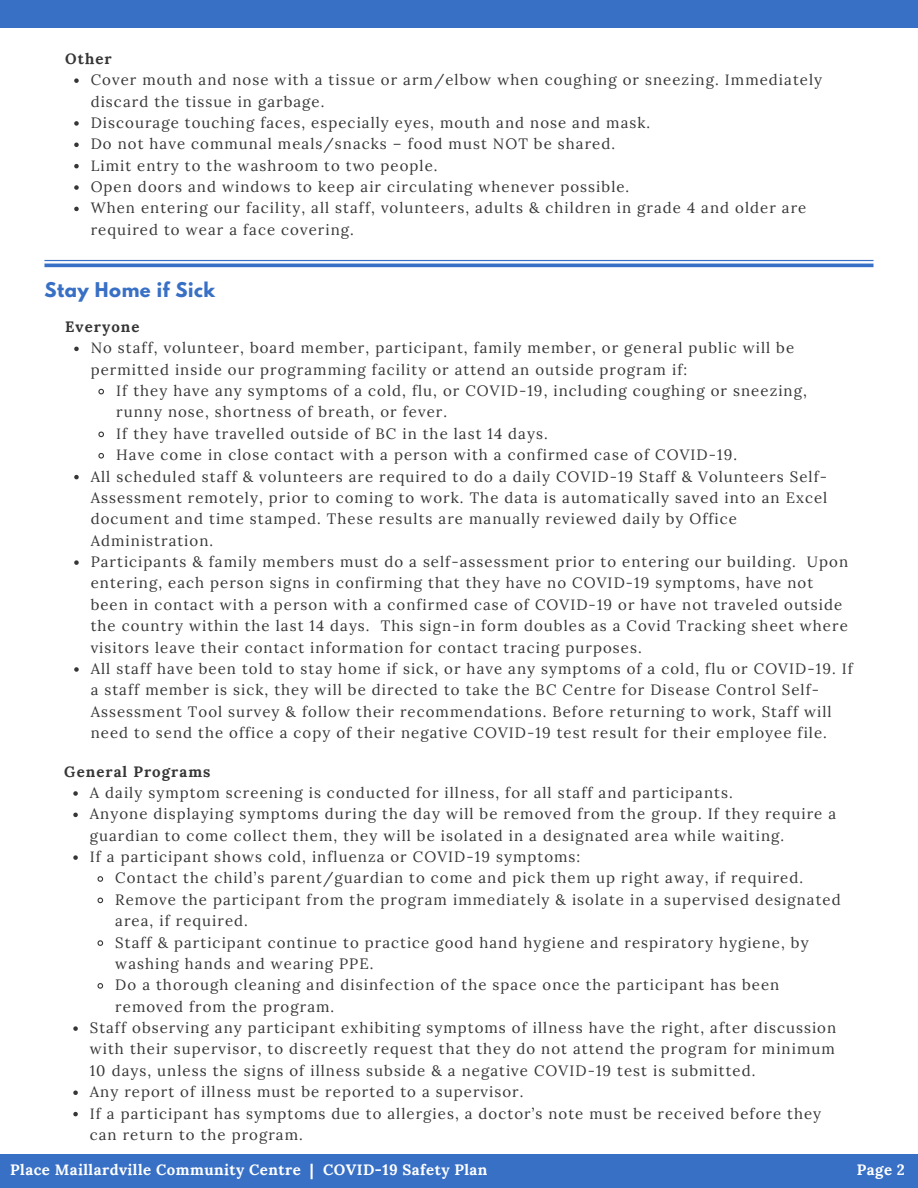
<style>
.page{position:relative;width:918px;height:1188px;background:#fff}
.page>*{position:absolute;margin:0;border:0;box-sizing:border-box;transform-origin:0 0}
.t1{font:700 18px "League Spartan";letter-spacing:.03em;color:#3870c5}
.t2{font:15px/21.3px "Lora";letter-spacing:.07em;color:#363636}
.t3{font:700 15px "Lora";letter-spacing:.03em;color:#fff}
.t4{font:700 15px "Lora";letter-spacing:.07em;color:#363636}
</style>
<div class="page">
<div style="left:0;top:0;width:918px;height:28px;background:#3870c5"></div>
<div style="left:0;top:1154px;width:918px;height:34px;background:#3870c5"></div>
<svg style="left:74px;top:78px;width:5px;height:5px"></svg>
<svg style="left:74px;top:121px;width:5px;height:5px"></svg>
<svg style="left:74px;top:143px;width:5px;height:4px"></svg>
<svg style="left:74px;top:164px;width:5px;height:4px"></svg>
<svg style="left:74px;top:185px;width:5px;height:5px"></svg>
<svg style="left:74px;top:207px;width:5px;height:4px"></svg>
<hr style="left:44px;top:260px;width:830px;height:1px;background:#3870c5">
<hr style="left:44px;top:264px;width:830px;height:3px;background:#3870c5">
<svg style="left:74px;top:347px;width:5px;height:4px"></svg>
<svg style="left:98px;top:388px;width:6px;height:7px"></svg>
<svg style="left:98px;top:431px;width:6px;height:7px"></svg>
<svg style="left:98px;top:453px;width:6px;height:6px"></svg>
<svg style="left:74px;top:475px;width:5px;height:4px"></svg>
<svg style="left:74px;top:560px;width:5px;height:5px"></svg>
<svg style="left:74px;top:667px;width:5px;height:5px"></svg>
<svg style="left:73px;top:791px;width:5px;height:5px"></svg>
<svg style="left:73px;top:813px;width:5px;height:4px"></svg>
<svg style="left:73px;top:855px;width:5px;height:5px"></svg>
<svg style="left:97px;top:876px;width:7px;height:6px"></svg>
<svg style="left:97px;top:897px;width:7px;height:7px"></svg>
<svg style="left:97px;top:940px;width:7px;height:6px"></svg>
<svg style="left:97px;top:983px;width:7px;height:6px"></svg>
<svg style="left:73px;top:1026px;width:5px;height:5px"></svg>
<svg style="left:73px;top:1090px;width:5px;height:5px"></svg>
<svg style="left:73px;top:1112px;width:5px;height:4px"></svg>
<p class="t4" style="left:65px;top:49px;width:48px">Other</p>
<p class="t2" style="left:91px;top:69px;width:733px">Cover mouth and nose with a tissue or arm/elbow when coughing or sneezing. Immediately discard the tissue in garbage.</p>
<p class="t2" style="left:91px;top:112px;width:561px">Discourage touching faces, especially eyes, mouth and nose and mask.</p>
<p class="t2" style="left:91px;top:133px;width:526px">Do not have communal meals/snacks – food must NOT be shared.</p>
<p class="t2" style="left:91px;top:155px;width:348px">Limit entry to the washroom to two people.</p>
<p class="t2" style="left:91px;top:176px;width:540px">Open doors and windows to keep air circulating whenever possible.</p>
<p class="t2" style="left:91px;top:197px;width:717px">When entering our facility, all staff, volunteers, adults &amp; children in grade 4 and older are required to wear a face covering.</p>
<p class="t1" style="left:44px;top:281px;width:172px">Stay Home if Sick</p>
<p class="t2" style="left:91px;top:337px;width:705px">No staff, volunteer, board member, participant, family member, or general public will be permitted inside our programming facility or attend an outside program if:</p>
<p class="t2" style="left:116px;top:380px;width:692px">If they have any symptoms of a cold, flu, or COVID-19, including coughing or sneezing, runny nose, shortness of breath, or fever.</p>
<p class="t2" style="left:116px;top:423px;width:433px">If they have travelled outside of BC in the last 14 days.</p>
<p class="t2" style="left:116px;top:444px;width:622px">Have come in close contact with a person with a confirmed case of COVID-19.</p>
<p class="t2" style="left:91px;top:465px;width:738px">All scheduled staff &amp; volunteers are required to do a daily COVID-19 Staff &amp; Volunteers Self-Assessment remotely, prior to coming to work. The data is automatically saved into an Excel document and time stamped. These results are manually reviewed daily by Office Administration.</p>
<p class="t2" style="left:91px;top:551px;width:759px">Participants &amp; family members must do a self-assessment prior to entering our building. Upon entering, each person signs in confirming that they have no COVID-19 symptoms, have not been in contact with a person with a confirmed case of COVID-19 or have not traveled outside the country within the last 14 days. This sign-in form doubles as a Covid Tracking sheet where visitors leave their contact information for contact tracing purposes.</p>
<p class="t2" style="left:91px;top:658px;width:764px">All staff have been told to stay home if sick, or have any symptoms of a cold, flu or COVID-19. If a staff member is sick, they will be directed to take the BC Centre for Disease Control Self-Assessment Tool survey &amp; follow their recommendations. Before returning to work, Staff will need to send the office a copy of their negative COVID-19 test result for their employee file.</p>
<p class="t4" style="left:65px;top:317px;width:76px">Everyone</p>
<p class="t4" style="left:64px;top:762px;width:148px">General Programs</p>
<p class="t2" style="left:90px;top:782px;width:644px">A daily symptom screening is conducted for illness, for all staff and participants.</p>
<p class="t2" style="left:90px;top:803px;width:748px">Anyone displaying symptoms during the day will be removed from the group. If they require a guardian to come collect them, they will be isolated in a designated area while waiting.</p>
<p class="t2" style="left:90px;top:846px;width:492px">If a participant shows cold, influenza or COVID-19 symptoms:</p>
<p class="t2" style="left:115px;top:867px;width:689px">Contact the child’s parent/guardian to come and pick them up right away, if required.</p>
<p class="t2" style="left:115px;top:889px;width:727px">Remove the participant from the program immediately &amp; isolate in a supervised designated area, if required.</p>
<p class="t2" style="left:115px;top:931px;width:695px">Staff &amp; participant continue to practice good hand hygiene and respiratory hygiene, by washing hands and wearing PPE.</p>
<p class="t2" style="left:115px;top:974px;width:666px">Do a thorough cleaning and disinfection of the space once the participant has been removed from the program.</p>
<p class="t2" style="left:90px;top:1017px;width:748px;text-align:justify">Staff observing any participant exhibiting symptoms of illness have the right, after discussion with their supervisor, to discreetly request that they do not attend the program for minimum 10 days, unless the signs of illness subside &amp; a negative COVID-19 test is submitted.</p>
<p class="t2" style="left:90px;top:1081px;width:435px">Any report of illness must be reported to a supervisor.</p>
<p class="t2" style="left:90px;top:1102px;width:733px">If a participant has symptoms due to allergies, a doctor’s note must be received before they can return to the program.</p>
<p class="t3" style="left:10px;top:1160px;width:479px">Place Maillardville Community Centre | COVID-19 Safety Plan</p>
<p class="t3" style="left:857px;top:1160px;width:50px">Page 2</p>
</div>
